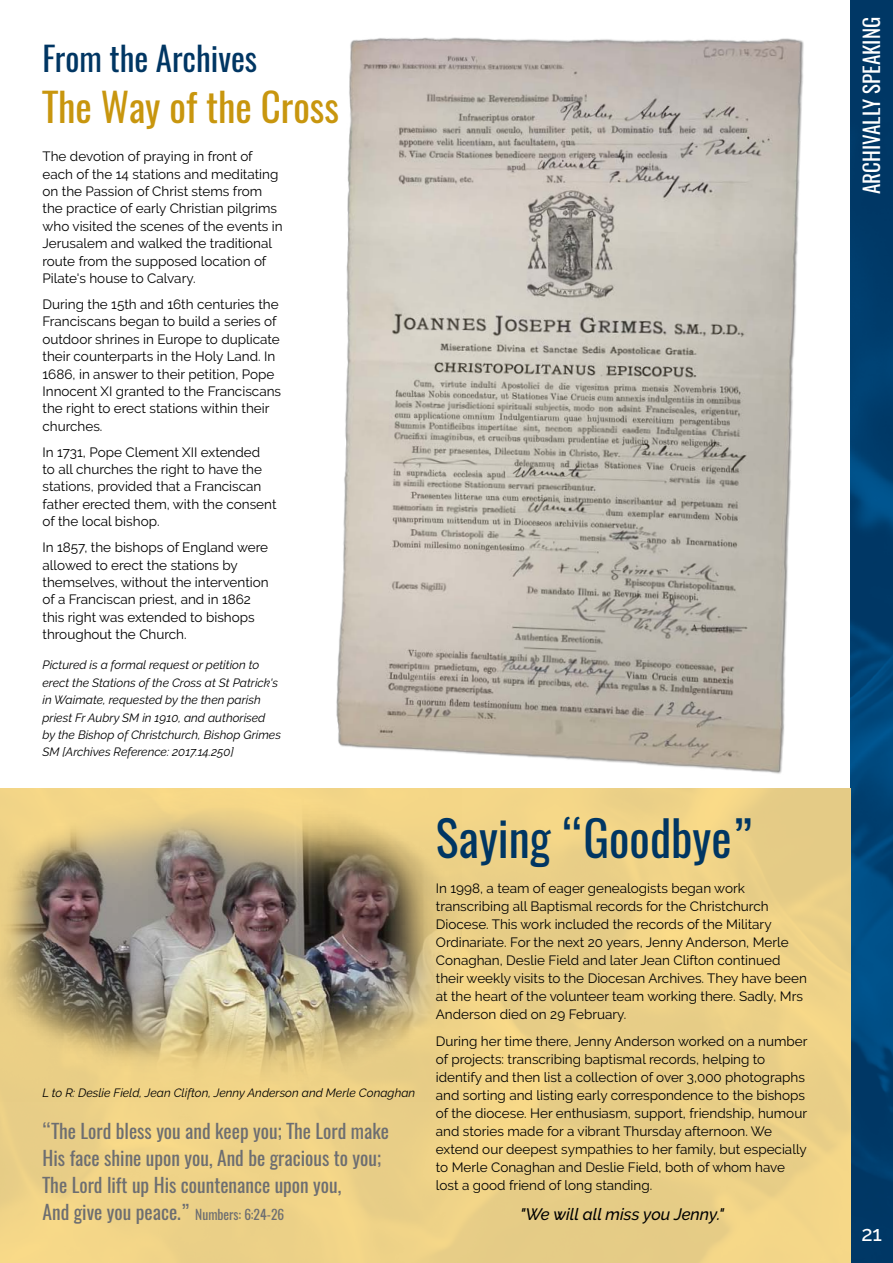
<style>
.page{position:relative;width:893px;height:1263px;background:#fff}
.page>*{position:absolute;margin:0;border:0;box-sizing:border-box;transform-origin:0 0}
.t1{font:48px "Oswald";color:#003663}
.t2{font:39px "Oswald";color:#c8960e}
.t3{font:33px "Oswald";color:#003663}
.t4{font:21px "Oswald";color:#fff}
.t5{font:500 21px "Raleway";color:#fff}
.t6{font:19.5px/27px "Oswald";color:#6d6e71}
.t7{font:italic 500 16.5px "Raleway";color:#000}
.t8{font:13.5px/17.4px "Raleway";color:#000}
.t9{font:italic 12px/17.4px "Raleway";color:#000}
.s1{font-size:13.5px}
</style>
<div class="page">
<img style="left:850px;top:0;width:43px;height:1263px">
<img style="left:0;top:789px;width:461px;height:313px">
<img style="left:336px;top:37px;width:468px;height:737px">
<h3 class="t3" style="left:43px;top:35px;width:216px">From the Archives</h3>
<h2 class="t2" style="left:43px;top:80px;width:298px">The Way of the Cross</h2>
<p class="t8" style="left:43px;top:148px;width:242px">The devotion of praying in front of each of the 14 stations and meditating on the Passion of Christ stems from the practice of early Christian pilgrims who visited the scenes of the events in Jerusalem and walked the traditional route from the supposed location of Pilate's house to Calvary.</p>
<p class="t8" style="left:43px;top:295px;width:240px">During the 15th and 16th centuries the Franciscans began to build a series of outdoor shrines in Europe to duplicate their counterparts in the Holy Land. In 1686, in answer to their petition, Pope Innocent XI granted to the Franciscans the right to erect stations within their churches.</p>
<p class="t8" style="left:43px;top:443px;width:236px">In 1731, Pope Clement XII extended<br>to all churches the right to have the stations, provided that a Franciscan father erected them, with the consent of the local bishop.</p>
<p class="t8" style="left:43px;top:539px;width:228px">In 1857, the bishops of England were allowed to erect the stations by themselves, without the intervention of a Franciscan priest, and in 1862 this right was extended to bishops throughout the Church.</p>
<p class="t9" style="left:43px;top:656px;width:240px">Pictured is a formal request or petition to erect the Stations of the Cross at St Patrick's in Waimate, requested by the then parish priest Fr Aubry SM in 1910, and authorised by the Bishop of Christchurch, Bishop Grimes SM [Archives Reference: 2017.14.250]</p>
<p class="t9" style="left:43px;top:1083px;width:374px">L to R: Deslie Field, Jean Clifton, Jenny Anderson and Merle Conaghan</p>
<h3 class="t6" style="left:43px;top:1118px;width:348px">“The Lord bless you and keep you; The Lord make His face shine upon you, And be gracious to you; The Lord lift up His countenance upon you,<br>And give you peace.” <span class="s1">Numbers: 6:24-26</span></h3>
<h1 class="t1" style="left:436px;top:806px;width:320px">Saying “Goodbye”</h1>
<p class="t8" style="left:436px;top:879px;width:372px;line-height:18px">In 1998, a team of eager genealogists began work transcribing all Baptismal records for the Christchurch Diocese. This work included the records of the Military Ordinariate. For the next 20 years, Jenny Anderson, Merle Conaghan, Deslie Field and later Jean Clifton continued their weekly visits to the Diocesan Archives. They have been at the heart of the volunteer team working there. Sadly, Mrs Anderson died on 29 February.</p>
<p class="t8" style="left:436px;top:1032px;width:373px;line-height:18px">During her time there, Jenny Anderson worked on a number of projects: transcribing baptismal records, helping to identify and then list a collection of over 3,000 photographs and sorting and listing early correspondence to the bishops of the diocese. Her enthusiasm, support, friendship, humour and stories made for a vibrant Thursday afternoon. We extend our deepest sympathies to her family, but especially to Merle Conaghan and Deslie Field, both of whom have lost a good friend of long standing.</p>
<p class="t7" style="left:520px;top:1205px;width:205px">"We will all miss you Jenny."</p>
<h3 class="t4" style="left:857px;top:194px;width:179px;rotate:-90deg">Archivally Speaking</h3>
<h3 class="t5" style="left:861px;top:1222px;width:22px">21</h3>
</div>
